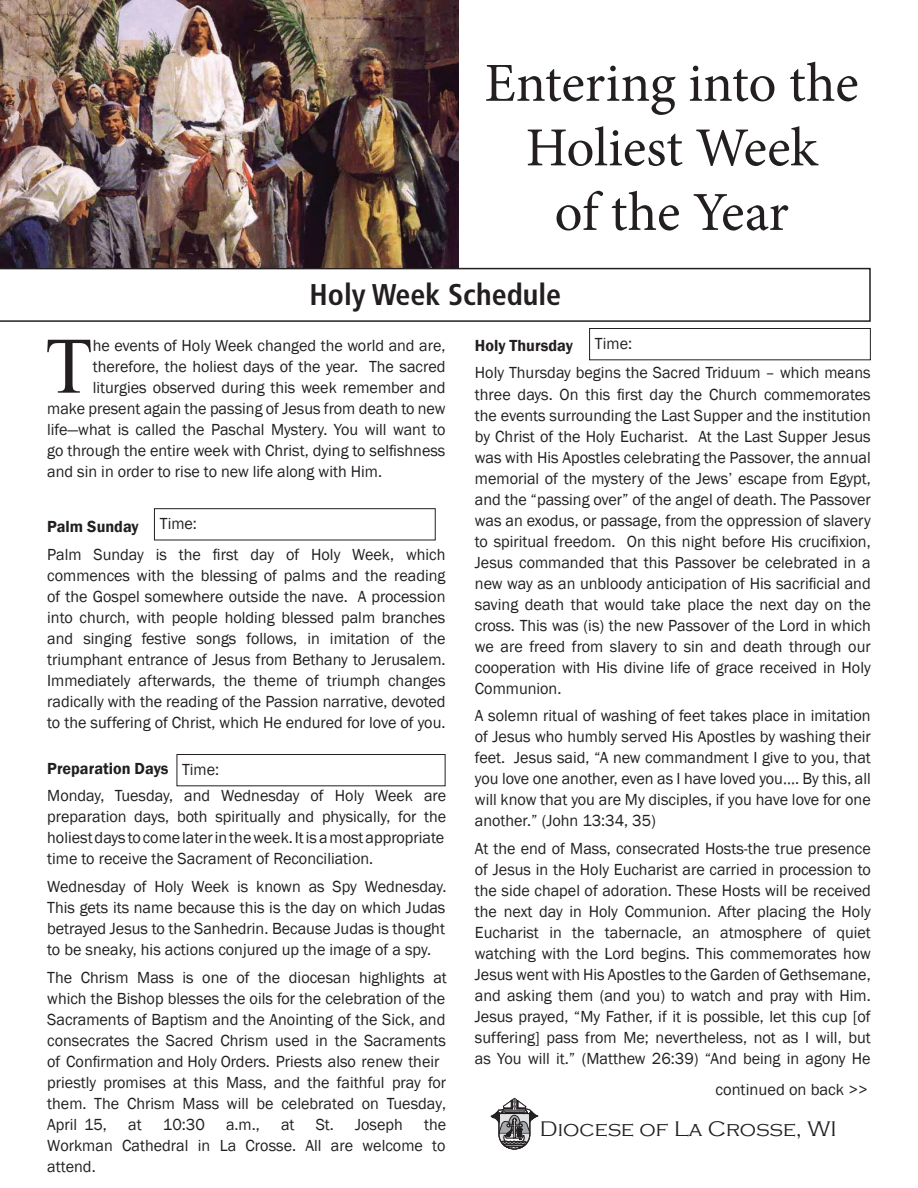
<style>
.page{position:relative;width:918px;height:1188px;background:#fff}
.page>*{position:absolute;margin:0;border:0;box-sizing:border-box;transform-origin:0 0}
.t1{font:79.95px "Times New Roman";color:#231f20}
.t2{font:55.05px/64.5px "Minion Pro";letter-spacing:-.005em;color:#231f20;text-align:center}
.t3{font:700 condensed 30px "Frutiger LT Std";color:#231f20}
.t4{font:300 21.75px "Copperplate Gothic";color:#231f20}
.t5{font:16.5px/21px "Franklin Gothic";color:#231f20;text-align:justify}
.t6{font:600 16.5px "Franklin Gothic";color:#231f20}
</style>
<div class="page">
<svg style="left:491px;top:1098px;width:48px;height:52px"></svg>
<div style="left:154px;top:508px;width:282px;height:32px;border:1px solid #231f20"></div>
<div style="left:177px;top:754px;width:269px;height:32px;border:1px solid #231f20"></div>
<div style="left:589px;top:328px;width:282px;height:32px;border:1px solid #231f20"></div>
<svg style="left:0;top:268px;width:871px;height:54px"></svg>
<img style="left:0;top:0;width:459px;height:268px">
<h2 class="t2" style="left:485px;top:51px;width:376px">Entering into the<br>Holiest Week<br>of the Year</h2>
<h3 class="t3" style="left:310px;top:277px;width:253px">Holy Week Schedule</h3>
<h1 class="t1" style="left:45px;top:310px;width:49px">T</h1>
<p class="t5" style="left:93px;top:335px;width:354px">he events of Holy Week changed the world and are,</p>
<p class="t5" style="left:93px;top:356px;width:354px">therefore, the holiest days of the year. The sacred</p>
<p class="t5" style="left:93px;top:377px;width:354px">liturgies observed during this week remember and</p>
<p class="t5" style="left:47px;top:398px;width:400px">make present again the passing of Jesus from death to new</p>
<p class="t5" style="left:47px;top:419px;width:400px">life—what is called the Paschal Mystery. You will want to</p>
<p class="t5" style="left:47px;top:440px;width:400px">go through the entire week with Christ, dying to selfishness</p>
<p class="t5" style="left:47px;top:461px;width:336px">and sin in order to rise to new life along with Him.</p>
<p class="t5" style="left:160px;top:513px;width:39px">Time:</p>
<p class="t6" style="left:47px;top:517px;width:93px">Palm Sunday</p>
<p class="t5" style="left:47px;top:544px;width:400px">Palm Sunday is the first day of Holy Week, which commences with the blessing of palms and the reading of the Gospel somewhere outside the nave. A procession into church, with people holding blessed palm branches and singing festive songs follows, in imitation of the triumphant entrance of Jesus from Bethany to Jerusalem.<br>Immediately afterwards, the theme of triumph changes radically with the reading of the Passion narrative, devoted to the suffering of Christ, which He endured for love of you.</p>
<p class="t6" style="left:47px;top:758px;width:123px">Preparation Days</p>
<p class="t5" style="left:47px;top:786px;width:401px;text-align:left">Monday, Tuesday, and Wednesday of Holy Week are preparation days, both spiritually and physically, for the holiest days to come later in the week. It is a most appropriate time to receive the Sacrament of Reconciliation.</p>
<p class="t5" style="left:47px;top:877px;width:401px">Wednesday of Holy Week is known as Spy Wednesday.<br>This gets its name because this is the day on which Judas betrayed Jesus to the Sanhedrin. Because Judas is thought to be sneaky, his actions conjured up the image of a spy.</p>
<p class="t5" style="left:47px;top:967px;width:401px;text-align:left">The Chrism Mass is one of the diocesan highlights at which the Bishop blesses the oils for the celebration of the Sacraments of Baptism and the Anointing of the Sick, and consecrates the Sacred Chrism used in the Sacraments of Confirmation and Holy Orders. Priests also renew their priestly promises at this Mass, and the faithful pray for them. The Chrism Mass will be celebrated on Tuesday, April 15,</p>
<p class="t5" style="left:182px;top:759px;width:39px">Time:</p>
<p class="t5" style="left:128px;top:1114px;width:15px">at</p>
<p class="t5" style="left:163px;top:1114px;width:43px">10:30</p>
<p class="t5" style="left:226px;top:1114px;width:35px">a.m.,</p>
<p class="t5" style="left:281px;top:1114px;width:15px">at</p>
<p class="t5" style="left:316px;top:1114px;width:89px">St. Joseph</p>
<p class="t5" style="left:47px;top:1114px;width:400px;text-indent:377px">the Workman Cathedral in La Crosse. All are welcome to attend.</p>
<p class="t5" style="left:595px;top:333px;width:39px">Time:</p>
<p class="t6" style="left:475px;top:335px;width:100px">Holy Thursday</p>
<p class="t5" style="left:475px;top:363px;width:397px">Holy Thursday begins the Sacred Triduum – which means three days. On this first day the Church commemorates the events surrounding the Last Supper and the institution by Christ of the Holy Eucharist. At the Last Supper Jesus was with His Apostles celebrating the Passover, the annual memorial of the mystery of the Jews’ escape from Egypt, and the “passing over” of the angel of death. The Passover was an exodus, or passage, from the oppression of slavery to spiritual freedom. On this night before His crucifixion, Jesus commanded that this Passover be celebrated in a new way as an unbloody anticipation of His sacrificial and saving death that would take place the next day on the cross. This was (is) the new Passover of the Lord in which we are freed from slavery to sin and death through our cooperation with His divine life of grace received in Holy Communion.</p>
<p class="t5" style="left:475px;top:706px;width:397px">A solemn ritual of washing of feet takes place in imitation of Jesus who humbly served His Apostles by washing their feet. Jesus said, “A new commandment I give to you, that you love one another, even as I have loved you…. By this, all will know that you are My disciples, if you have love for one another.” (John 13:34, 35)</p>
<p class="t5" style="left:475px;top:838px;width:397px">At the end of Mass, consecrated Hosts-the true presence of Jesus in the Holy Eucharist are carried in procession to the side chapel of adoration. These Hosts will be received the next day in Holy Communion. After placing the Holy Eucharist in the tabernacle, an atmosphere of quiet watching with the Lord begins. This commemorates how Jesus went with His Apostles to the Garden of Gethsemane, and asking them (and you) to watch and pray with Him.<br>Jesus prayed, “My Father, if it is possible, let this cup [of suffering] pass from Me; nevertheless, not as I will, but as You will it.” (Matthew 26:39) “And being in agony He</p>
<p class="t5" style="left:715px;top:1079px;width:154px">continued on back &gt;&gt;</p>
<h3 class="t4" style="left:540px;top:1117px;width:298px">Diocese of La Crosse, WI</h3>
</div>
